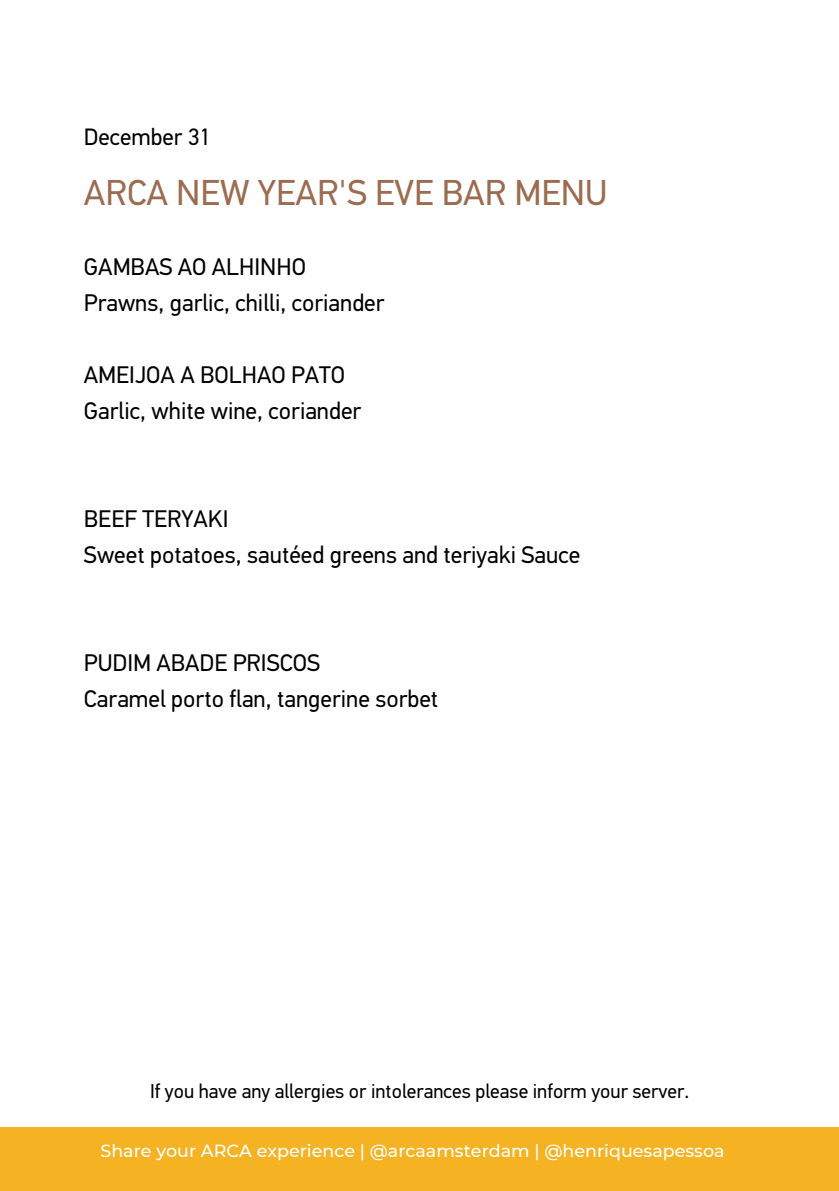
<style>
.page{position:relative;width:839px;height:1191px;background:#fff}
.page>*{position:absolute;margin:0;border:0;box-sizing:border-box;transform-origin:0 0}
.t1{font:36px "PFDIN Text Pro";color:#9c6c51}
.t2{font:24px "PFDIN Text Pro";color:#000}
.t3{font:23.6px "PFDIN Text Pro";color:#000}
.t4{font:20px "PFDIN Text Pro";color:#000}
.t5{font:500 17.4px "Montserrat";color:#fff}
</style>
<div class="page">
<div style="left:0;top:1127px;width:838px;height:64px;background:#f5b324"></div>
<p class="t3" style="left:84px;top:127px;width:129px">December 31</p>
<p class="t1" style="left:84px;top:178px;width:525px">ARCA NEW YEAR'S EVE BAR MENU</p>
<p class="t2" style="left:84px;top:257px;width:223px">GAMBAS AO ALHINHO</p>
<p class="t2" style="left:84px;top:293px;width:302px">Prawns, garlic, chilli, coriander</p>
<p class="t2" style="left:84px;top:365px;width:263px">AMEIJOA A BOLHAO PATO</p>
<p class="t2" style="left:84px;top:401px;width:279px">Garlic, white wine, coriander</p>
<p class="t2" style="left:84px;top:509px;width:146px">BEEF TERYAKI</p>
<p class="t2" style="left:84px;top:545px;width:498px">Sweet potatoes, sautéed greens and teriyaki Sauce</p>
<p class="t2" style="left:84px;top:653px;width:238px">PUDIM ABADE PRISCOS</p>
<p class="t2" style="left:84px;top:689px;width:356px">Caramel porto flan, tangerine sorbet</p>
<p class="t4" style="left:150px;top:1083px;width:540px">If you have any allergies or intolerances please inform your server.</p>
<p class="t5" style="left:100px;top:1141px;width:625px">Share your ARCA experience | @arcaamsterdam | @henriquesapessoa</p>
</div>
